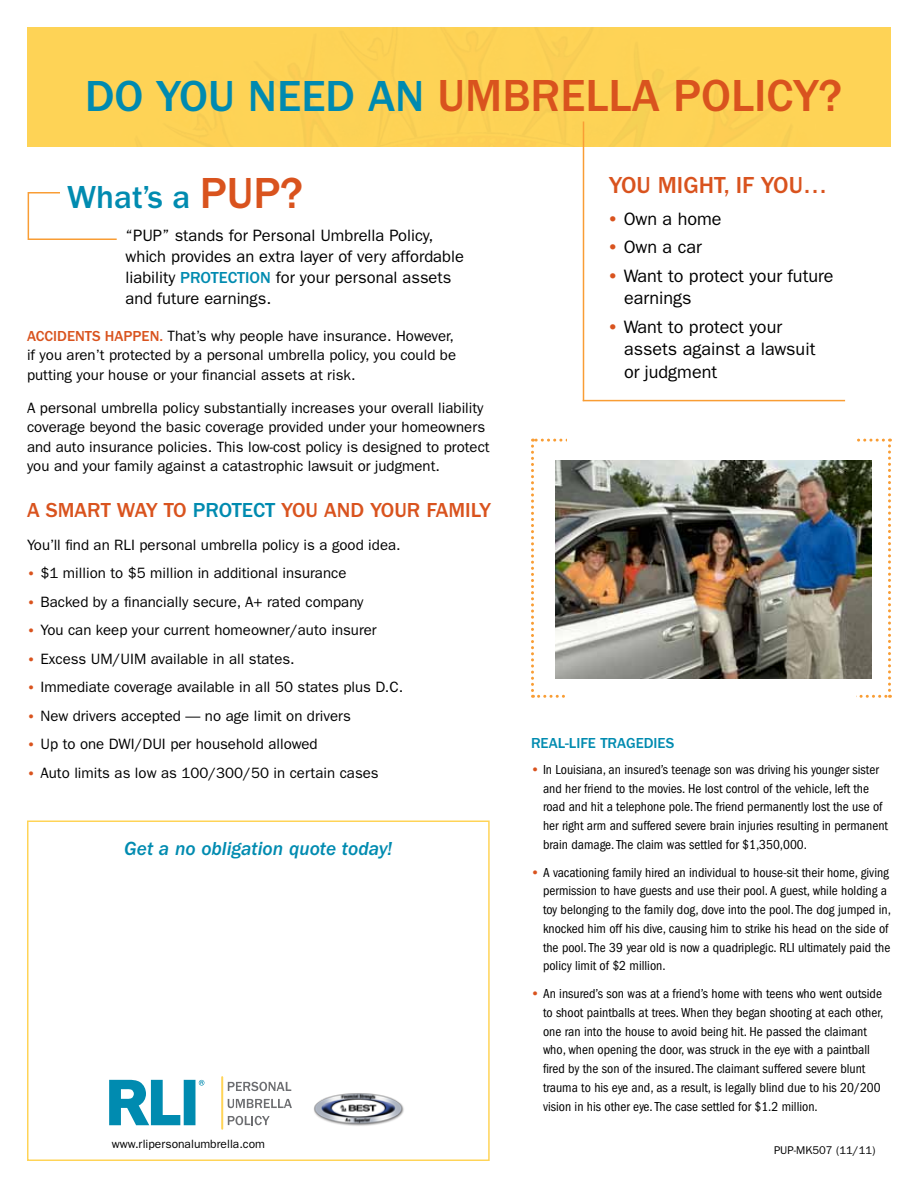
<style>
.page{position:relative;width:918px;height:1188px;background:#fff}
.page>*{position:absolute;margin:0;border:0;box-sizing:border-box;transform-origin:0 0}
.t1{font:500 46.5px "ITC Franklin Gothic Std";color:#d9531e}
.t2{font:500 33px "ITC Franklin Gothic Std";color:#008bb0}
.t3{font:500 24px "ITC Franklin Gothic Std";color:#d9531e}
.t4{font:500 21px "ITC Franklin Gothic Std";color:#d9531e}
.t5{font:19.5px "ITC Franklin Gothic Std Med It";color:#008bb0}
.t6{font:18px/22.5px "ITC Franklin Gothic Std";color:#000}
.t7{font:16.5px/21px "ITC Franklin Gothic Std";color:#000}
.t8{font:15px/19.5px "ITC Franklin Gothic Std";color:#000}
.t9{font:500 15px "ITC Franklin Gothic Std";color:#008bb0}
.t10{font:condensed 13.5px/18.8px "ITC Franklin Gothic Std";color:#000}
.t11{font:12px "ITC Franklin Gothic Std";color:#000}
.t12{font:11.25px "ITC Franklin Gothic Std";color:#000}
.s1{font-size:45px;color:#008ab0}
.s2{font-size:45px;color:#d9531e}
.s3{font-weight:500;color:#008bb0}
.s4{font-weight:500;color:#d9531e}
.s5{color:#008bb0}
.s6{font-weight:600;font-size:13.5px;color:#d9531e}
.s7{font-weight:600;color:#d9531e}
.s8{font-weight:600;font-stretch:normal;color:#d9531e}
</style>
<div class="page">
<div style="left:27px;top:27px;width:864px;height:120px;background:#ffd457"></div>
<svg style="left:228px;top:1082px;width:63px;height:9px"></svg>
<svg style="left:228px;top:1099px;width:64px;height:9px"></svg>
<svg style="left:228px;top:1116px;width:42px;height:9px"></svg>
<hr style="left:221px;top:1077px;width:2px;height:52px;background:#ffd457">
<svg style="left:109px;top:1080px;width:95px;height:45px"></svg>
<img style="left:314px;top:1093px;width:90px;height:33px">
<div style="left:27px;top:820px;width:463px;height:341px;border:2px solid #ffd457"></div>
<div style="left:28px;top:192px;width:89px;height:48px;border:2px solid #f99d34"></div>
<div style="left:60px;top:182px;width:192px;height:32px;background:#fff"></div>
<hr style="left:583px;top:122px;width:1px;height:279px;background:#f99d34">
<hr style="left:583px;top:400px;width:262px;height:1px;background:#f99d34">
<svg style="left:531px;top:439px;width:360px;height:259px"></svg>
<div style="left:567px;top:436px;width:288px;height:265px;background:#fff"></div>
<img style="left:556px;top:460px;width:315px;height:218px">
<h1 class="t1" style="left:85px;top:70px;width:759px"><span class="s1">DO YOU NEED AN</span> UMBRELLA POLICY?</h1>
<h2 class="t2" style="left:67px;top:178px;width:237px">WHAT’S A <span class="s2">PUP?</span></h2>
<p class="t7" style="left:126px;top:225px;width:340px">“PUP” stands for Personal Umbrella Policy, which provides an extra layer of very affordable liability <span class="s3">PROTECTION</span> for your personal assets and future earnings.</p>
<p class="t8" style="left:27px;top:326px;width:431px"><span class="s4">ACCIDENTS HAPPEN.</span> That’s why people have insurance. However, if you aren’t protected by a personal umbrella policy, you could be putting your house or your financial assets at risk.</p>
<p class="t8" style="left:27px;top:398px;width:464px">A personal umbrella policy substantially increases your overall liability coverage beyond the basic coverage provided under your homeowners and auto insurance policies. This low-cost policy is designed to protect you and your family against a catastrophic lawsuit or judgment.</p>
<h3 class="t4" style="left:27px;top:499px;width:105px">A SMART WAY</h3>
<h3 class="t4" style="left:164px;top:499px;width:276px">TO <span class="s5">PROTECT</span> YOU AND YOUR FAM</h3>
<h3 class="t4" style="left:465px;top:499px;width:16px">ILY</h3>
<p class="t8" style="left:27px;top:535px;width:375px">You’ll find an RLI personal umbrella policy is a good idea.</p>
<p class="t8" style="left:27px;top:564px;width:321px"><span class="s6">•</span> $1 million to $5 million in additional insurance</p>
<p class="t8" style="left:27px;top:592px;width:338px"><span class="s6">•</span> Backed by a financially secure, A+ rated company</p>
<p class="t8" style="left:27px;top:621px;width:351px"><span class="s6">•</span> You can keep your current homeowner/auto insurer</p>
<p class="t8" style="left:27px;top:649px;width:269px"><span class="s6">•</span> Excess UM/UIM available in all states.</p>
<p class="t8" style="left:27px;top:678px;width:378px"><span class="s6">•</span> Immediate coverage available in all 50 states plus D.C.</p>
<p class="t8" style="left:27px;top:706px;width:325px"><span class="s6">•</span> New drivers accepted — no age limit on drivers</p>
<p class="t8" style="left:27px;top:735px;width:292px"><span class="s6">•</span> Up to one DWI/DUI per household allowed</p>
<p class="t8" style="left:27px;top:763px;width:353px"><span class="s6">•</span> Auto limits as low as 100/300/50 in certain cases</p>
<h3 class="t5" style="left:124px;top:838px;width:270px">Get a no obligation quote today!</h3>
<p class="t11" style="left:112px;top:1137px;width:155px">www.rlipersonalumbrella.com</p>
<h3 class="t3" style="left:609px;top:172px;width:220px">YOU MIGHT, IF YOU…</h3>
<h3 class="t6" style="left:608px;top:207px;width:116px"><span class="s7">•</span> Own a home</h3>
<h3 class="t6" style="left:608px;top:236px;width:96px"><span class="s7">•</span> Own a car</h3>
<h3 class="t6" style="left:624px;top:264px;width:211px;text-indent:-17px"><span class="s7">•</span> Want to protect your future earnings</h3>
<h3 class="t6" style="left:624px;top:315px;width:193px;text-indent:-17px"><span class="s7">•</span> Want to protect your assets against a lawsuit or judgment</h3>
<p class="t9" style="left:531px;top:735px;width:145px">REAL-LIFE TRAG EDIES</p>
<p class="t10" style="left:543px;top:760px;width:347px;text-indent:-12px"><span class="s8">•</span> In Louisiana, an insured’s teenage son was driving his younger sister and her friend to the movies. He lost control of the vehicle, left the road and hit a telephone pole. The friend permanently lost the use of her right arm and suffered severe brain injuries resulting in permanent brain damage. The claim was settled for $1,350,000.</p>
<p class="t10" style="left:543px;top:863px;width:349px;text-indent:-12px"><span class="s8">•</span> A vacationing family hired an individual to house-sit their home, giving permission to have guests and use their pool. A guest, while holding a toy belonging to the family dog, dove into the pool. The dog jumped in, knocked him off his dive, causing him to strike his head on the side of the pool. The 39 year old is now a quadriplegic. RLI ultimately paid the policy limit of $2 million.</p>
<p class="t10" style="left:543px;top:984px;width:342px;text-indent:-12px"><span class="s8">•</span> An insured’s son was at a friend’s home with teens who went outside to shoot paintballs at trees. When they began shooting at each other, one ran into the house to avoid being hit. He passed the claimant who, when opening the door, was struck in the eye with a paintball fired by the son of the insured. The claimant suffered severe blunt trauma to his eye and, as a result, is legally blind due to his 20/200 vision in his other eye. The case settled for $1.2 million.</p>
<p class="t12" style="left:774px;top:1143px;width:103px">PUP-MK507 (11/11)</p>
</div>
